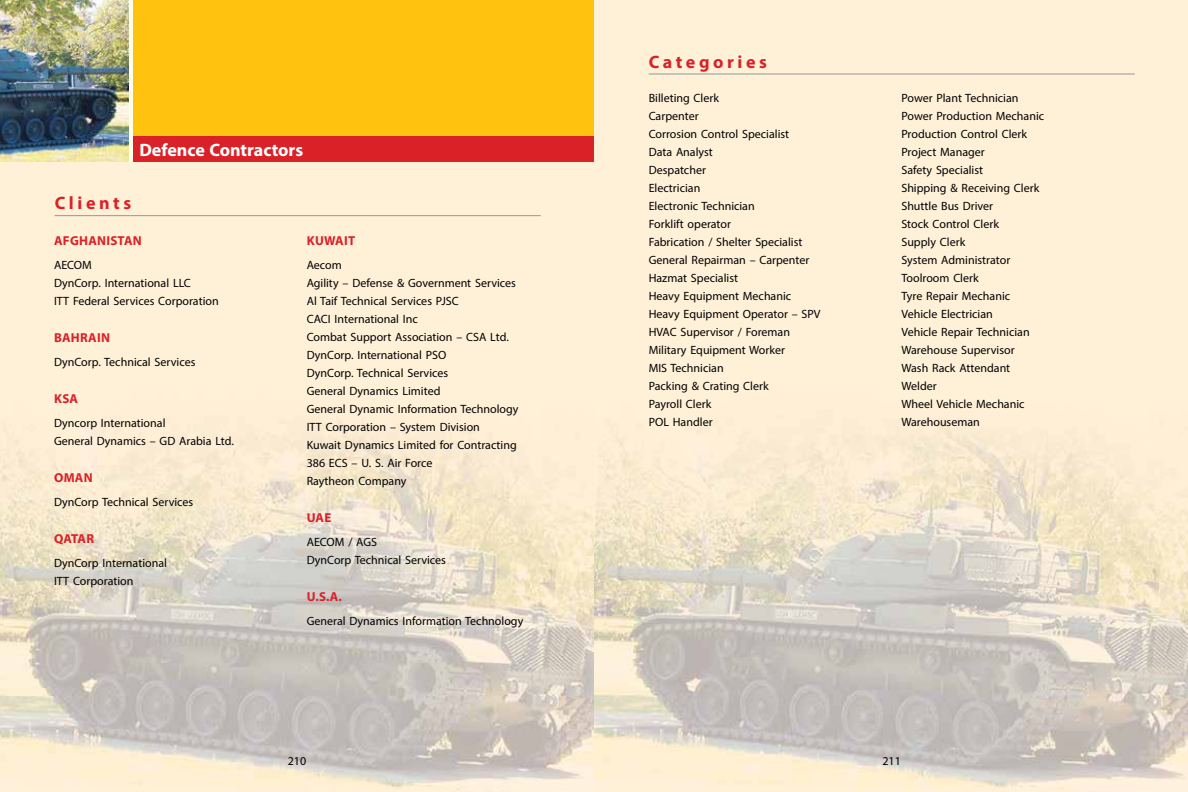
<style>
.page{position:relative;width:1188px;height:792px;background:#fff}
.page>*{position:absolute;margin:0;border:0;box-sizing:border-box;transform-origin:0 0}
.t1{font:700 18px "Myriad Pro";color:#fff}
.t2{font:700 18px "Myriad Pro";letter-spacing:.2em;color:#da2128}
.t3{font:700 13px "Myriad Pro";letter-spacing:.02em;color:#da2128}
.t4{font:12px/18px "Myriad Pro";color:#000}
</style>
<div class="page">
<img style="left:0;top:162px;width:594px;height:630px">
<hr style="left:55px;top:215px;width:486px;height:1px;background:#939598">
<div style="left:133px;top:0;width:461px;height:143px;background:#ffc20e"></div>
<div style="left:133px;top:137px;width:461px;height:25px;background:#da2128"></div>
<img style="left:0;top:0;width:128px;height:162px">
<img style="left:595px;top:0;width:593px;height:792px">
<hr style="left:649px;top:74px;width:486px;height:1px;background:#939598">
<h1 class="t1" style="left:139px;top:138px;width:165px">Defence Contractors</h1>
<h1 class="t2" style="left:55px;top:191px;width:78px">Clients</h1>
<p class="t3" style="left:54px;top:232px;width:87px">Afghanistan</p>
<p class="t4" style="left:54px;top:256px;width:166px">AECOM<br>DynCorp. International LLC<br>ITT Federal Services Corporation</p>
<p class="t3" style="left:54px;top:329px;width:56px">Bahrain</p>
<p class="t4" style="left:54px;top:353px;width:143px">DynCorp. Technical Services</p>
<p class="t3" style="left:54px;top:390px;width:25px">KSA</p>
<p class="t4" style="left:54px;top:414px;width:182px">Dyncorp International<br>General Dynamics – GD Arabia Ltd.</p>
<p class="t3" style="left:54px;top:469px;width:38px">Oman</p>
<p class="t4" style="left:54px;top:493px;width:141px">DynCorp Technical Services</p>
<p class="t3" style="left:54px;top:530px;width:42px">Qatar</p>
<p class="t4" style="left:54px;top:554px;width:115px">DynCorp International<br>ITT Corporation</p>
<p class="t3" style="left:307px;top:232px;width:47px">Kuwait</p>
<p class="t4" style="left:307px;top:256px;width:213px">Aecom<br>Agility – Defense &amp; Government Services<br>Al Taif Technical Services PJSC<br>CACI International Inc<br>Combat Support Association – CSA Ltd.<br>DynCorp. International PSO<br>DynCorp. Technical Services<br>General Dynamics Limited<br>General Dynamic Information Technology<br>ITT Corporation – System Division<br>Kuwait Dynamics Limited for Contracting<br>386 ECS – U. S. Air Force<br>Raytheon Company</p>
<p class="t3" style="left:307px;top:509px;width:26px">UAE</p>
<p class="t4" style="left:307px;top:533px;width:141px">AECOM / AGS<br>DynCorp Technical Services</p>
<p class="t3" style="left:307px;top:588px;width:36px">U.S.A.</p>
<p class="t4" style="left:307px;top:612px;width:218px">General Dynamics Information Technology</p>
<p class="t4" style="left:288px;top:752px;width:20px">210</p>
<h1 class="t2" style="left:649px;top:50px;width:120px">Categories</h1>
<p class="t4" style="left:649px;top:89px;width:173px">Billeting Clerk<br>Carpenter<br>Corrosion Control Specialist<br>Data Analyst<br>Despatcher<br>Electrician<br>Electronic Technician<br>Forklift operator<br>Fabrication / Shelter Specialist<br>General Repairman – Carpenter<br>Hazmat Specialist<br>Heavy Equipment Mechanic<br>Heavy Equipment Operator – SPV<br>HVAC Supervisor / Foreman<br>Military Equipment Worker<br>MIS Technician<br>Packing &amp; Crating Clerk<br>Payroll Clerk<br>POL Handler</p>
<p class="t4" style="left:901px;top:89px;width:144px">Power Plant Technician<br>Power Production Mechanic<br>Production Control Clerk<br>Project Manager<br>Safety Specialist<br>Shipping &amp; Receiving Clerk<br>Shuttle Bus Driver<br>Stock Control Clerk<br>Supply Clerk<br>System Administrator<br>Toolroom Clerk<br>Tyre Repair Mechanic<br>Vehicle Electrician<br>Vehicle Repair Technician<br>Warehouse Supervisor<br>Wash Rack Attendant<br>Welder<br>Wheel Vehicle Mechanic<br>Warehouseman</p>
<p class="t4" style="left:882px;top:752px;width:20px">211</p>
</div>
